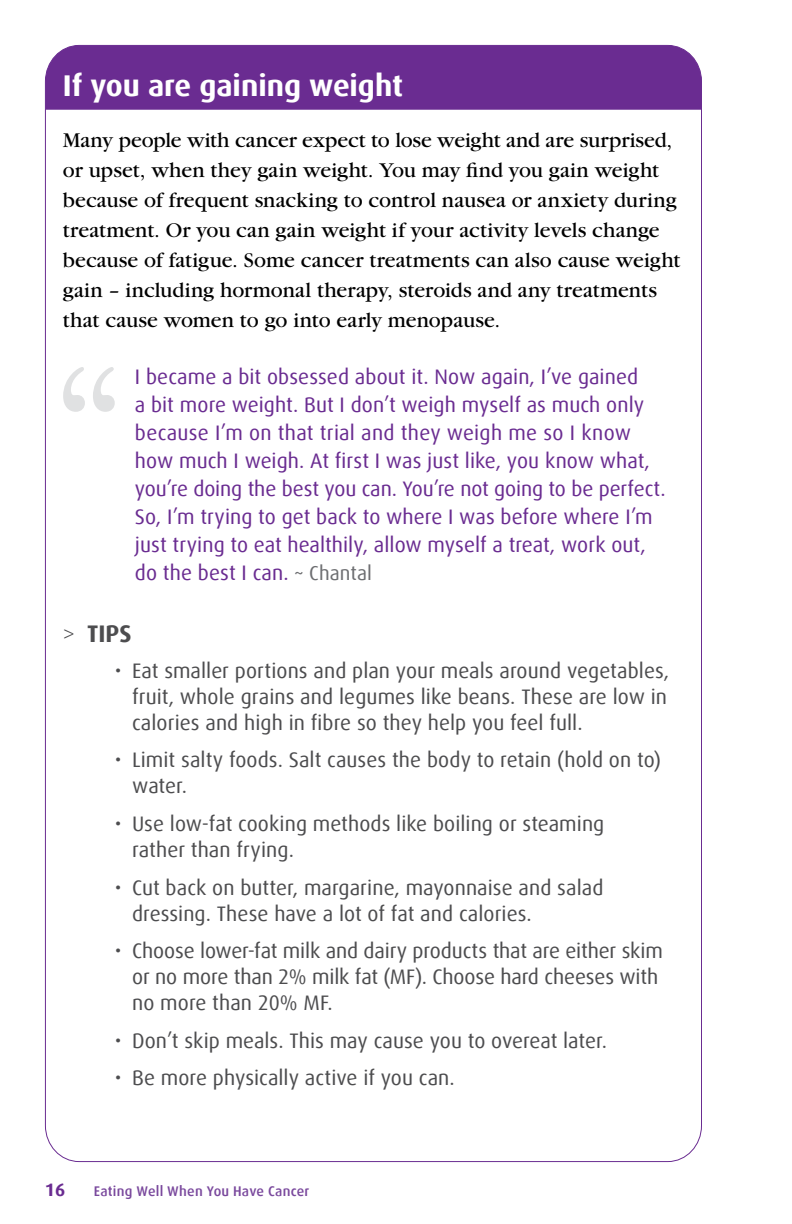
<style>
.page{position:relative;width:792px;height:1224px;background:#fff}
.page>*{position:absolute;margin:0;border:0;box-sizing:border-box;transform-origin:0 0}
.t1{font:700 30px "Dax Offc";color:#fff}
.t2{font:700 24px "Dax Offc";color:#4d4d4f}
.t3{font:22px/30px "Garamond";color:#000}
.t4{font:21px/26px "Dax Offc";color:#4d4d4f}
.t5{font:21px/28px "Dax Offc";letter-spacing:.005em;color:#6a2c91}
.t6{font:700 18px "Dax Offc";color:#6a2c91}
.t7{font:500 14px "Dax Offc";letter-spacing:.02em;color:#7a499d}
.s1{font-size:20px;color:#6d6e71}
.s2{font-weight:300}
</style>
<div class="page">
<div style="left:45px;top:45px;width:657px;height:65px;background:#6a2c91"></div>
<svg style="left:63px;top:367px;width:52px;height:45px"></svg>
<h1 class="t1" style="left:63px;top:66px;width:342px">If you are gaining weight</h1>
<p class="t3" style="left:63px;top:126px;width:619px">Many people with cancer expect to lose weight and are surprised, or upset, when they gain weight. You may find you gain weight because of frequent snacking to control nausea or anxiety during treatment. Or you can gain weight if your activity levels change because of fatigue. Some cancer treatments can also cause weight gain – including hormonal therapy, steroids and any treatments that cause women to go into early menopause.</p>
<p class="t5" style="left:135px;top:363px;width:532px">I became a bit obsessed about it. Now again, I’ve gained<br>a bit more weight. But I don’t weigh myself as much only because I’m on that trial and they weigh me so I know how much I weigh. At first I was just like, you know what, you’re doing the best you can. You’re not going to be perfect.<br>So, I’m trying to get back to where I was before where I’m just trying to eat healthily, allow myself a treat, work out, do the best I can. <span class="s1">~ Chantal</span></p>
<p class="t2" style="left:63px;top:618px;width:70px"><span class="s2">&gt;</span> TIPS</p>
<p class="t4" style="left:132px;top:658px;width:539px;text-align:justify;text-indent:-17px">• Eat smaller portions and plan your meals around vegetables, fruit, whole grains and legumes like beans. These are low in calories and high in fibre so they help you feel full.</p>
<p class="t4" style="left:132px;top:747px;width:530px;text-indent:-17px">• Limit salty foods. Salt causes the body to retain (hold on to) water.</p>
<p class="t4" style="left:132px;top:811px;width:474px;text-indent:-17px">• Use low-fat cooking methods like boiling or steaming rather than frying.</p>
<p class="t4" style="left:132px;top:874px;width:473px;text-indent:-17px">• Cut back on butter, margarine, mayonnaise and salad dressing. These have a lot of fat and calories.</p>
<p class="t4" style="left:132px;top:938px;width:532px;text-indent:-17px">• Choose lower-fat milk and dairy products that are either skim or no more than 2% milk fat (MF). Choose hard cheeses with no more than 20% MF.</p>
<p class="t4" style="left:115px;top:1028px;width:494px">• Don’t skip meals. This may cause you to overeat later.</p>
<p class="t4" style="left:115px;top:1065px;width:342px">• Be more physically active if you can.</p>
<p class="t6" style="left:45px;top:1178px;width:22px">16</p>
<p class="t7" style="left:94px;top:1182px;width:217px">Eating Well When You Have Cancer</p>
</div>
